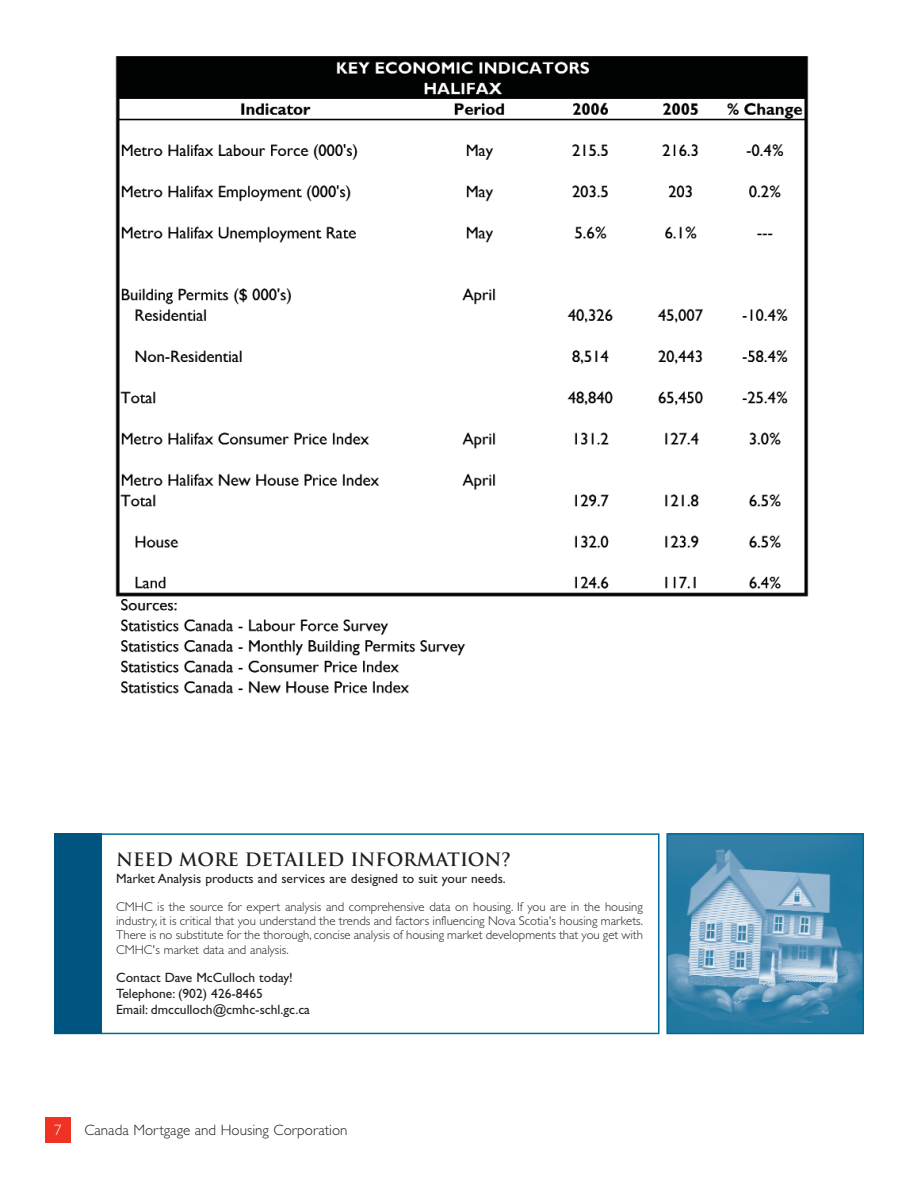
<style>
.page{position:relative;width:918px;height:1188px;background:#fff}
.page>*{position:absolute;margin:0;border:0;box-sizing:border-box;transform-origin:0 0}
.t1{font:700 18px "Trajan";color:#231f20}
.t2{font:300 15px "Gill Sans";color:#231f20}
.t3{font:300 15px "Gill Sans";color:#fff}
.t4{font:13.5px/16.2px "Gill Sans";color:#231f20}
.t5{font:300 12.75px/14.2px "Gill Sans";color:#231f20;text-align:justify}
</style>
<div class="page">
<img style="left:115px;top:56px;width:694px;height:638px">
<div style="left:54px;top:833px;width:605px;height:201px;border:2px solid #006b96"></div>
<img style="left:669px;top:836px;width:192px;height:195px">
<div style="left:666px;top:833px;width:198px;height:201px;border:2px solid #006b96"></div>
<div style="left:54px;top:834px;width:47px;height:200px;background:#005480"></div>
<div style="left:45px;top:1118px;width:25px;height:25px;background:#ee3224"></div>
<h1 class="t1" style="left:116px;top:850px;width:396px">NEED MORE DETAILED INFORMATION?</h1>
<p class="t4" style="left:116px;top:872px;width:391px">Market Analysis products and services are designed to suit your needs.</p>
<p class="t5" style="left:116px;top:901px;width:528px">CMHC is the source for expert analysis and comprehensive data on housing. If you are in the housing industry, it is critical that you understand the trends and factors influencing Nova Scotia's housing markets.<br>There is no substitute for the thorough, concise analysis of housing market developments that you get with CMHC's market data and analysis.</p>
<p class="t4" style="left:116px;top:971px;width:195px">Contact Dave McCulloch today!<br>Telephone: (902) 426-8465<br>Email: dmcculloch@cmhc-schl.gc.ca</p>
<p class="t3" style="left:54px;top:1125px;width:9px">7</p>
<p class="t2" style="left:84px;top:1125px;width:265px">Canada Mortgage and Housing Corporation</p>
</div>
